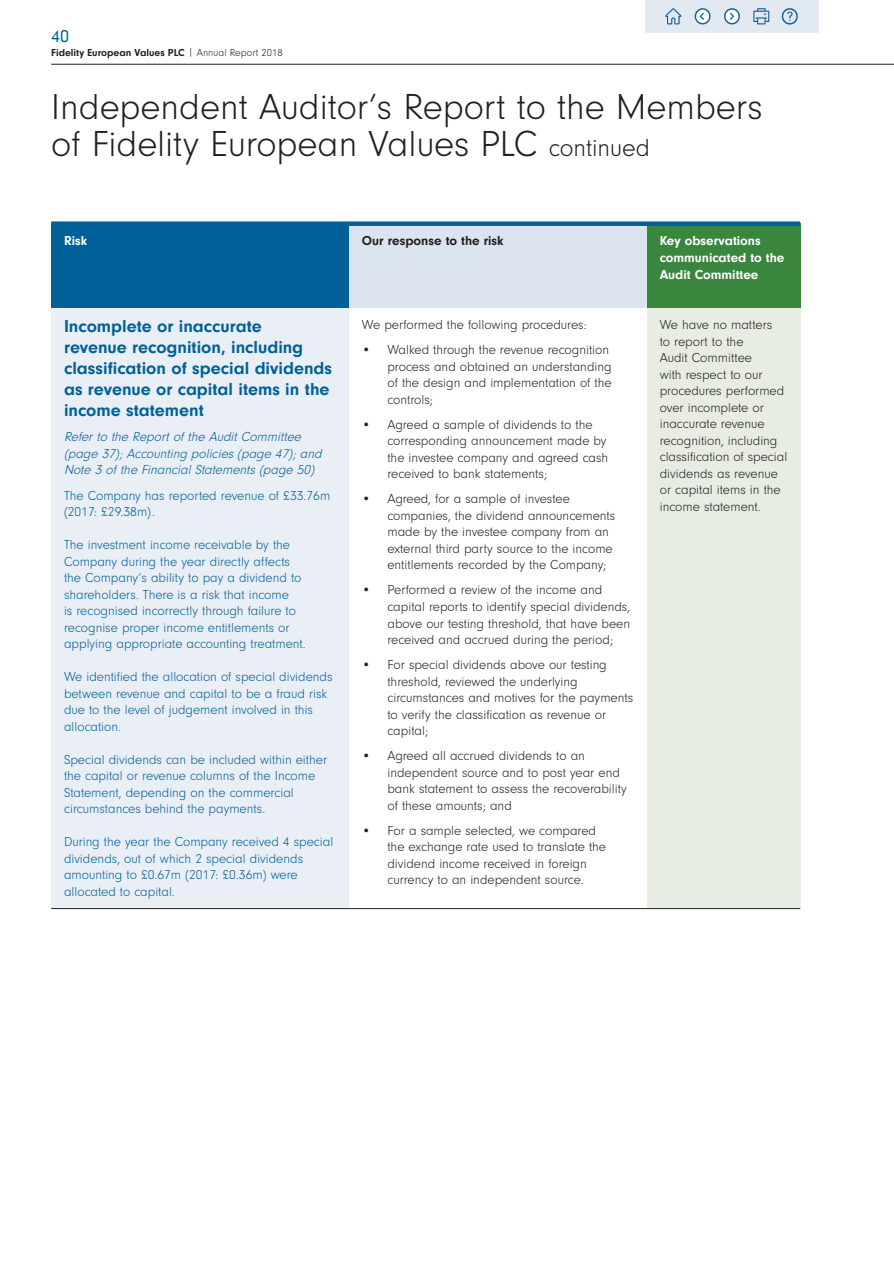
<style>
.page{position:relative;width:894px;height:1264px;background:#fff}
.page>*{position:absolute;margin:0;border:0;box-sizing:border-box;transform-origin:0 0}
.t1{font:300 37.5px/37.5px "Neuzeit Gro";color:#231f20}
.t2{font:700 18px/21px "Neuzeit Gro";color:#006198}
.t3{font:18px "Neuzeit Gro";color:#006198}
.t4{font:300 13.5px/16.5px "Neuzeit Gro";color:#231f20}
.t5{font:300 13.5px/16.5px "Neuzeit Gro";color:#006198}
.t6{font:italic 300 13.5px/16.5px "Neuzeit Gro";color:#006198}
.t7{font:700 13.5px/16.5px "Neuzeit Gro";color:#fff}
.t8{font:700 13.5px "Neuzeit Gro";color:#231f20}
.t9{font:700 10.5px "Neuzeit Gro";color:#231f20}
.s1{font-weight:300}
.s2{font-size:25.5px}
</style>
<div class="page">
<hr style="left:51px;top:64px;width:842px;height:1px;background:#231f20">
<div style="left:51px;top:224px;width:298px;height:84px;background:#006198"></div>
<div style="left:349px;top:224px;width:297px;height:84px;background:#dce5ef"></div>
<div style="left:646px;top:224px;width:154px;height:84px;background:#3b863f"></div>
<div style="left:51px;top:308px;width:298px;height:600px;background:#eaeef5"></div>
<div style="left:646px;top:308px;width:154px;height:600px;background:#e7ede2"></div>
<div style="left:51px;top:221px;width:298px;height:5px;background:#006198"></div>
<div style="left:349px;top:221px;width:297px;height:5px;background:#006198"></div>
<div style="left:646px;top:221px;width:154px;height:5px;background:#006198"></div>
<hr style="left:51px;top:908px;width:298px;height:1px;background:#231f20">
<hr style="left:349px;top:908px;width:297px;height:1px;background:#231f20">
<hr style="left:646px;top:908px;width:154px;height:1px;background:#231f20">
<img style="left:645px;top:0;width:173px;height:32px">
<h2 class="t3" style="left:51px;top:26px;width:19px">40</h2>
<p class="t9" style="left:51px;top:47px;width:233px">Fidelity European Values PLC <span class="s1">| Annual Report 2018</span></p>
<h1 class="t1" style="left:51px;top:89px;width:712px">Independent Auditor’s Report to the Members of Fidelity European Values PLC <span class="s2">continued</span></h1>
<p class="t7" style="left:64px;top:233px;width:25px">Risk</p>
<p class="t8" style="left:362px;top:233px;width:143px">Our response to the risk</p>
<p class="t7" style="left:659px;top:233px;width:126px">Key observations communicated to the<br>Audit Committee</p>
<h2 class="t2" style="left:64px;top:316px;width:269px">Incomplete or inaccurate<br>revenue recognition, including classification of special dividends as revenue or capital items in the income statement</h2>
<p class="t6" style="left:64px;top:429px;width:262px">Refer to the Report of the Audit Committee (page 37); Accounting policies (page 47); and<br>Note 3 of the Financial Statements (page 50)</p>
<p class="t5" style="left:64px;top:487px;width:268px">The Company has reported revenue of £33.76m (2017: £29.38m).</p>
<p class="t5" style="left:64px;top:536px;width:243px">The investment income receivable by the Company during the year directly affects the Company’s ability to pay a dividend to shareholders. There is a risk that income<br>is recognised incorrectly through failure to recognise proper income entitlements or applying appropriate accounting treatment.</p>
<p class="t5" style="left:64px;top:668px;width:270px">We identified the allocation of special dividends between revenue and capital to be a fraud risk due to the level of judgement involved in this allocation.</p>
<p class="t5" style="left:64px;top:751px;width:264px">Special dividends can be included within either the capital or revenue columns of the Income Statement, depending on the commercial circumstances behind the payments.</p>
<p class="t5" style="left:64px;top:833px;width:271px">During the year the Company received 4 special dividends, out of which 2 special dividends amounting to £0.67m (2017: £0.36m) were allocated to capital.</p>
<p class="t4" style="left:362px;top:317px;width:226px">We performed the following procedures:</p>
<p class="t4" style="left:387px;top:342px;width:226px;text-indent:-26px">• Walked through the revenue recognition process and obtained an understanding of the design and implementation of the controls;</p>
<p class="t4" style="left:387px;top:416px;width:222px;text-indent:-26px">• Agreed a sample of dividends to the corresponding announcement made by the investee company and agreed cash received to bank statements;</p>
<p class="t4" style="left:387px;top:491px;width:229px;text-indent:-26px">• Agreed, for a sample of investee companies, the dividend announcements made by the investee company from an external third party source to the income entitlements recorded by the Company;</p>
<p class="t4" style="left:387px;top:582px;width:244px;text-indent:-26px">• Performed a review of the income and capital reports to identify special dividends, above our testing threshold, that have been received and accrued during the period;</p>
<p class="t4" style="left:387px;top:656px;width:247px;text-indent:-26px">• For special dividends above our testing threshold, reviewed the underlying circumstances and motives for the payments to verify the classification as revenue or capital;</p>
<p class="t4" style="left:387px;top:747px;width:241px;text-indent:-26px">• Agreed all accrued dividends to an independent source and to post year end bank statement to assess the recoverability of these amounts; and</p>
<p class="t4" style="left:387px;top:822px;width:220px;text-indent:-26px">• For a sample selected, we compared the exchange rate used to translate the dividend income received in foreign currency to an independent source.</p>
<p class="t4" style="left:659px;top:317px;width:129px">We have no matters<br>to report to the<br>Audit Committee<br>with respect to our procedures performed over incomplete or inaccurate revenue recognition, including classification of special dividends as revenue or capital items in the income statement.</p>
</div>
